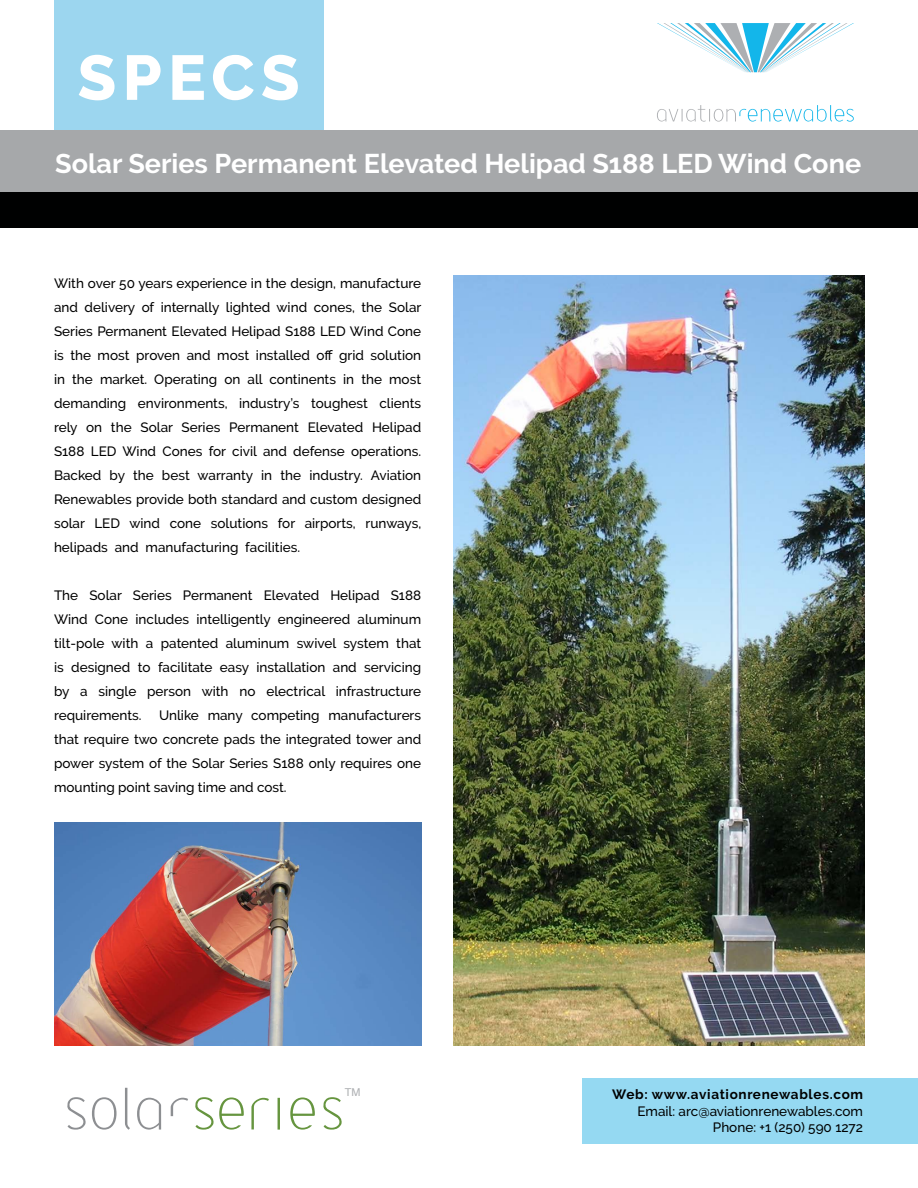
<style>
.page{position:relative;width:918px;height:1188px;background:#fff}
.page>*{position:absolute;margin:0;border:0;box-sizing:border-box;transform-origin:0 0}
.t1{font:800 63px "Raleway";letter-spacing:.1em;color:#fff}
.t2{font:700 27px "Raleway";color:#fff}
.t3{font:500 13.5px/24px "Raleway";color:#000;text-align:justify}
.t4{font:500 13.5px "Raleway";color:#000101}
.t5{font:700 13.5px "Raleway";letter-spacing:.05em;color:#000101}
.t6{font:10.8px "Helvetica";color:#adafb2}
</style>
<div class="page">
<div style="left:54px;top:0;width:269px;height:190px;background:#9cd6ef"></div>
<div style="left:0;top:130px;width:918px;height:62px;background:#a6a8aa"></div>
<div style="left:0;top:192px;width:918px;height:36px;background:#000101"></div>
<div style="left:583px;top:1078px;width:335px;height:66px;background:#95d9f2"></div>
<svg style="left:657px;top:105px;width:197px;height:17px"></svg>
<svg style="left:657px;top:23px;width:197px;height:49px"></svg>
<svg style="left:67px;top:1097px;width:50px;height:33px"></svg>
<svg style="left:125px;top:1088px;width:5px;height:42px"></svg>
<svg style="left:137px;top:1098px;width:24px;height:32px"></svg>
<svg style="left:171px;top:1098px;width:17px;height:18px"></svg>
<svg style="left:251px;top:1098px;width:18px;height:31px"></svg>
<svg style="left:195px;top:1097px;width:49px;height:33px"></svg>
<hr style="left:278px;top:1098px;width:2px;height:32px;background:#66953f">
<svg style="left:290px;top:1097px;width:25px;height:33px"></svg>
<svg style="left:323px;top:1097px;width:19px;height:33px"></svg>
<img style="left:453px;top:276px;width:411px;height:770px">
<img style="left:54px;top:822px;width:367px;height:224px">
<p class="t1" style="left:78px;top:42px;width:224px">SPECS</p>
<p class="t2" style="left:55px;top:148px;width:808px">Solar Series Permanent Elevated Helipad S188 LED Wind Cone</p>
<p class="t3" style="left:54px;top:272px;width:369px">With over 50 years experience in the design, manufacture and delivery of internally lighted wind cones, the Solar Series Permanent Elevated Helipad S188 LED Wind Cone is the most proven and most installed off grid solution in the market. Operating on all continents in the most demanding environments, industry’s toughest clients rely on the Solar Series Permanent Elevated Helipad S188 LED Wind Cones for civil and defense operations.<br>Backed by the best warranty in the industry. Aviation Renewables provide both standard and custom designed solar LED wind cone solutions for airports, runways, helipads and manufacturing facilities.</p>
<p class="t3" style="left:54px;top:584px;width:369px">The Solar Series Permanent Elevated Helipad S188<br>Wind Cone includes intelligently engineered aluminum tilt-pole with a patented aluminum swivel system that is designed to facilitate easy installation and servicing by a single person with no electrical infrastructure requirements.</p>
<p class="t3" style="left:54px;top:704px;width:369px;text-indent:105px">Unlike many competing manufacturers that require two concrete pads the integrated tower and power system of the Solar Series S188 only requires one mounting point saving time and cost.</p>
<p class="t6" style="left:345px;top:1083px;width:17px">TM</p>
<p class="t5" style="left:612px;top:1087px;width:252px">Web: www.aviationrenewables.com</p>
<p class="t4" style="left:637px;top:1103px;width:227px">Email: arc@aviationrenewables.com</p>
<p class="t4" style="left:713px;top:1119px;width:152px">Phone: +1 (250) 590 1272</p>
</div>
